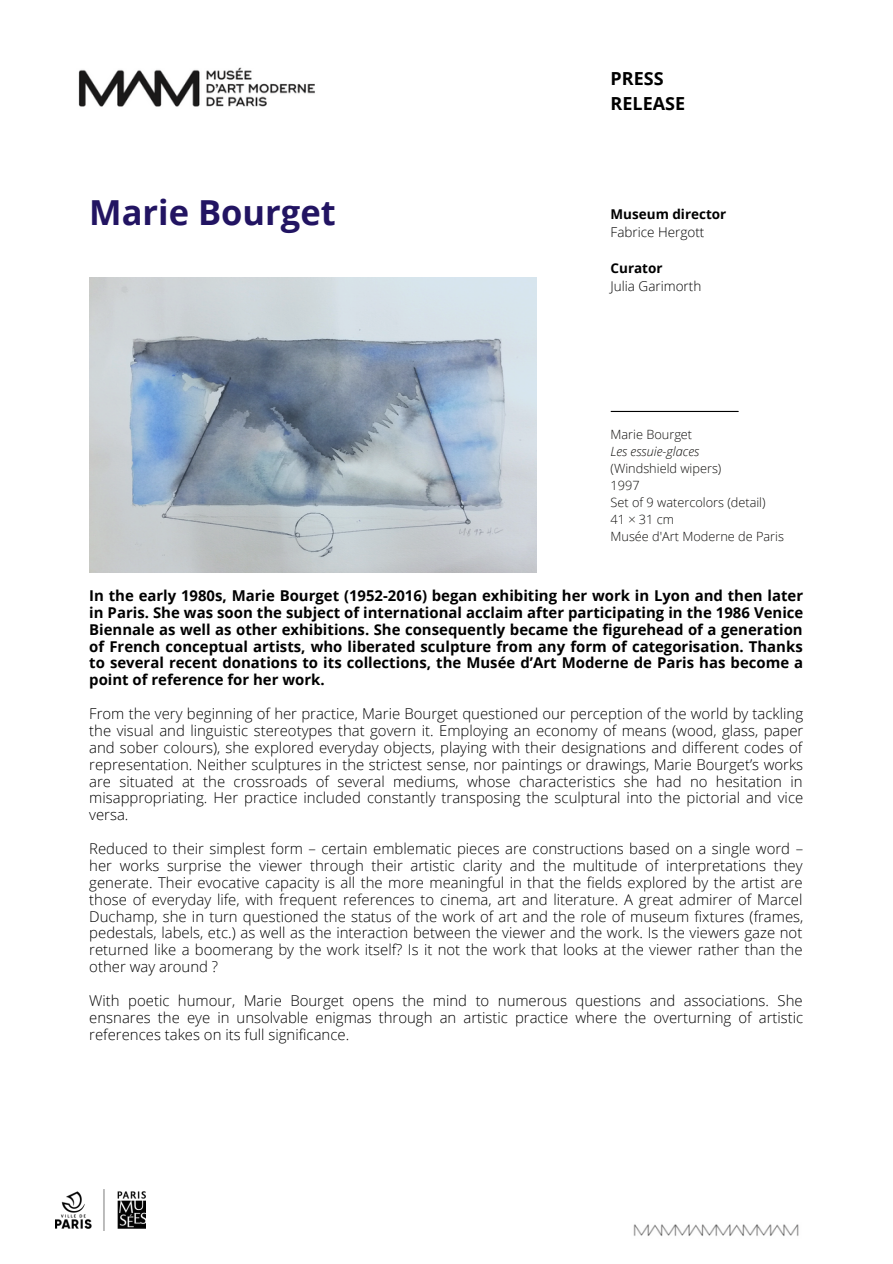
<style>
.page{position:relative;width:893px;height:1264px;background:#fff}
.page>*{position:absolute;margin:0;border:0;box-sizing:border-box;transform-origin:0 0}
.t1{font:700 34.5px "Open Sans";color:#221462}
.t2{font:700 18px "Open Sans";color:#000}
.t3{font:300 14.85px/16.8px "Open Sans";color:#000;text-align:justify}
.t4{font:700 14.85px/16.8px "Open Sans";color:#000;text-align:justify}
.t5{font:300 13.5px "Open Sans";color:#000}
.t6{font:700 13.5px "Open Sans";color:#000}
.t7{font:300 12.75px "Open Sans";color:#100f0d}
.t8{font:italic 300 12.75px "Open Sans";color:#100f0d}
</style>
<div class="page">
<img style="left:78px;top:67px;width:237px;height:40px">
<img style="left:633px;top:1224px;width:166px;height:12px">
<img style="left:56px;top:1189px;width:89px;height:41px">
<hr style="left:611px;top:411px;width:127px;height:1px;background:#000">
<img style="left:89px;top:277px;width:448px;height:296px">
<p class="t2" style="left:610px;top:66px;width:55px">PRESS</p>
<p class="t2" style="left:610px;top:90px;width:76px">RELEASE</p>
<p class="t1" style="left:89px;top:189px;width:248px">Marie Bourget</p>
<p class="t6" style="left:610px;top:204px;width:117px">Museum director</p>
<p class="t5" style="left:610px;top:222px;width:95px">Fabrice Hergott</p>
<p class="t6" style="left:610px;top:258px;width:54px">Curator</p>
<p class="t5" style="left:610px;top:276px;width:92px">Julia Garimorth</p>
<p class="t7" style="left:610px;top:425px;width:83px">Marie Bourget</p>
<p class="t8" style="left:610px;top:442px;width:90px">Les essuie-glaces</p>
<p class="t7" style="left:610px;top:459px;width:112px">(Windshield wipers)</p>
<p class="t7" style="left:610px;top:476px;width:31px">1997</p>
<p class="t7" style="left:610px;top:493px;width:156px">Set of 9 watercolors (detail)</p>
<p class="t7" style="left:610px;top:510px;width:65px">41 × 31 cm</p>
<p class="t7" style="left:610px;top:527px;width:175px">Musée d'Art Moderne de Paris</p>
<p class="t4" style="left:89px;top:587px;width:715px">In the early 1980s, Marie Bourget (1952-2016) began exhibiting her work in Lyon and then later in Paris. She was soon the subject of international acclaim after participating in the 1986 Venice Biennale as well as other exhibitions. She consequently became the figurehead of a generation of French conceptual artists, who liberated sculpture from any form of categorisation. Thanks to several recent donations to its collections, the Musée d’Art Moderne de Paris has become a point of reference for her work.</p>
<p class="t3" style="left:89px;top:705px;width:715px">From the very beginning of her practice, Marie Bourget questioned our perception of the world by tackling the visual and linguistic stereotypes that govern it. Employing an economy of means (wood, glass, paper and sober colours), she explored everyday objects, playing with their designations and different codes of representation. Neither sculptures in the strictest sense, nor paintings or drawings, Marie Bourget’s works are situated at the crossroads of several mediums, whose characteristics she had no hesitation in misappropriating. Her practice included constantly transposing the sculptural into the pictorial and vice versa.</p>
<p class="t3" style="left:89px;top:839px;width:715px">Reduced to their simplest form – certain emblematic pieces are constructions based on a single word – her works surprise the viewer through their artistic clarity and the multitude of interpretations they generate. Their evocative capacity is all the more meaningful in that the fields explored by the artist are those of everyday life, with frequent references to cinema, art and literature. A great admirer of Marcel Duchamp, she in turn questioned the status of the work of art and the role of museum fixtures (frames, pedestals, labels, etc.) as well as the interaction between the viewer and the work. Is the viewers gaze not returned like a boomerang by the work itself? Is it not the work that looks at the viewer rather than the other way around ?</p>
<p class="t3" style="left:89px;top:991px;width:715px">With poetic humour, Marie Bourget opens the mind to numerous questions and associations. She ensnares the eye in unsolvable enigmas through an artistic practice where the overturning of artistic references takes on its full significance.</p>
</div>
